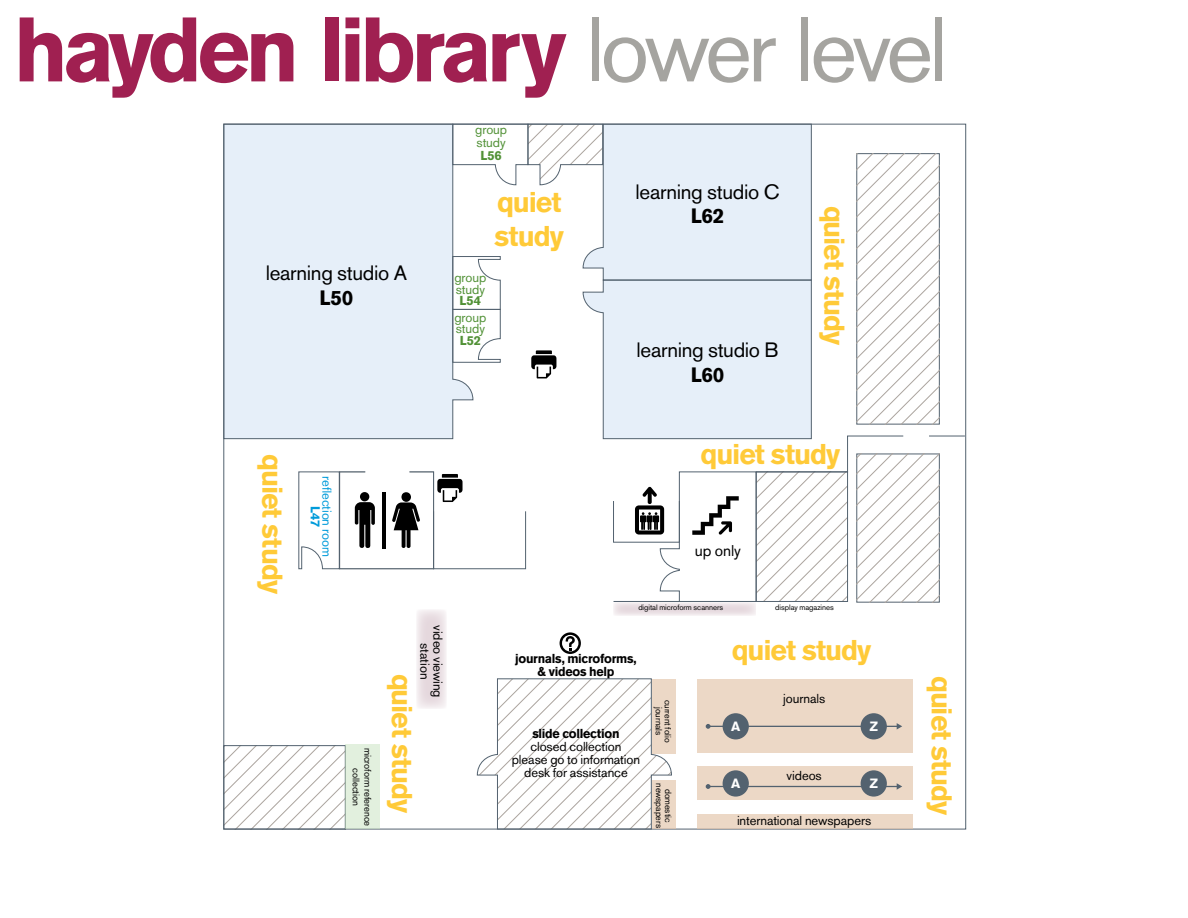
<style>
.page{position:relative;width:1188px;height:918px;background:#fff}
.page>*{position:absolute;margin:0;border:0;box-sizing:border-box;transform-origin:0 0}
.t1{font:700 90.6px "Akzidenz Grotesk Std";letter-spacing:-.065em;color:#a02051}
.t2{font:700 28.35px/34px "Akzidenz Grotesk Pro";letter-spacing:-.04em;color:#ffca38}
.t3{font:20.7px "Akzidenz Grotesk Pro";letter-spacing:-.015em;color:#000}
.t4{font:700 20.7px "Akzidenz Grotesk Pro";letter-spacing:-.015em;color:#000}
.t5{font:15.45px "Akzidenz Grotesk Pro";letter-spacing:-.005em;color:#000}
.t6{font:700 13.35px "Akzidenz Grotesk Pro";color:#fff}
.t7{font:12.9px/12.9px "Akzidenz Grotesk Pro";letter-spacing:-.005em;color:#000;text-align:center}
.t8{font:700 12.9px/12.9px "Akzidenz Grotesk Pro";letter-spacing:-.02em;color:#000;text-align:center}
.t9{font:12.9px/11.6px "Akzidenz Grotesk Pro";letter-spacing:-.005em;color:#519136}
.t10{font:12.9px "Akzidenz Grotesk Pro";letter-spacing:-.005em;color:#009bda}
.t11{font:700 12.9px "Akzidenz Grotesk Pro";color:#519136}
.t12{font:700 12.9px "Akzidenz Grotesk Pro";color:#009bda}
.t13{font:9.75px/11.6px "Akzidenz Grotesk Pro";letter-spacing:-.005em;color:#000;text-align:center}
.t14{font:9px/9px "Akzidenz Grotesk Pro";letter-spacing:-.01em;color:#000;text-align:center}
.t15{font:7.8px "Akzidenz Grotesk Pro";letter-spacing:-.005em;color:#000}
.s1{font-weight:400;color:#a5a4a0}
</style>
<div class="page">
<svg style="left:225px;top:747px;width:119px;height:80px"></svg>
<svg style="left:223px;top:123px;width:75px;height:316px;background:#dce5ef"></svg>
<svg style="left:477px;top:678px;width:195px;height:152px"></svg>
<hr style="left:929px;top:436px;width:36px;height:1px;background:#53626f">
<div style="left:223px;top:745px;width:123px;height:84px;border:1px solid #53626f"></div>
<div style="left:652px;top:679px;width:24px;height:75px;background:#ecd8c6"></div>
<div style="left:697px;top:814px;width:216px;height:15px;background:#ecd8c6"></div>
<div style="left:697px;top:767px;width:216px;height:33px;background:#ecd8c6"></div>
<div style="left:697px;top:679px;width:216px;height:73px;background:#ecd8c6"></div>
<div style="left:652px;top:781px;width:24px;height:48px;background:#ecd8c6"></div>
<svg style="left:417px;top:610px;width:29px;height:98px;background:#eae0e4"></svg>
<svg style="left:614px;top:602px;width:142px;height:13px;background:#ebe2e6"></svg>
<div style="left:345px;top:745px;width:34px;height:84px;background:#e2f0de"></div>
<svg style="left:560px;top:632px;width:21px;height:22px"></svg>
<hr style="left:708px;top:786px;width:190px;height:1px;background:#53626f">
<svg style="left:706px;top:784px;width:5px;height:5px"></svg>
<svg style="left:897px;top:783px;width:5px;height:7px"></svg>
<div style="left:723px;top:770px;width:26px;height:27px;background:#53626f;border-radius:50%"></div>
<div style="left:861px;top:770px;width:26px;height:27px;background:#53626f;border-radius:50%"></div>
<hr style="left:708px;top:726px;width:190px;height:1px;background:#53626f">
<svg style="left:706px;top:724px;width:5px;height:5px"></svg>
<svg style="left:897px;top:723px;width:5px;height:7px"></svg>
<div style="left:723px;top:713px;width:26px;height:26px;background:#53626f;border-radius:50%"></div>
<div style="left:861px;top:713px;width:26px;height:26px;background:#53626f;border-radius:50%"></div>
<svg style="left:298px;top:123px;width:641px;height:479px"></svg>
<h1 class="t1" style="left:14px;top:-3px;width:936px">hayden library <span class="s1">lower level</span></h1>
<h3 class="t3" style="left:266px;top:259px;width:143px">learning studio A</h3>
<h3 class="t4" style="left:319px;top:284px;width:35px">L50</h3>
<p class="t9" style="left:475px;top:123px;width:33px;line-height:12.9px">group study</p>
<p class="t11" style="left:481px;top:147px;width:23px">L56</p>
<h2 class="t2" style="left:495px;top:185px;width:71px">quiet study</h2>
<p class="t9" style="left:454px;top:272px;width:33px">group study</p>
<p class="t11" style="left:460px;top:292px;width:23px">L54</p>
<p class="t9" style="left:454px;top:311px;width:33px">group study</p>
<p class="t11" style="left:460px;top:332px;width:23px">L52</p>
<h3 class="t3" style="left:636px;top:178px;width:145px">learning studio C</h3>
<h3 class="t4" style="left:691px;top:203px;width:35px">L62</h3>
<h3 class="t3" style="left:636px;top:336px;width:144px">learning studio B</h3>
<h3 class="t4" style="left:691px;top:361px;width:35px">L60</h3>
<h2 class="t2" style="left:852px;top:206px;width:141px;rotate:90deg">quiet study</h2>
<h2 class="t2" style="left:290px;top:454px;width:141px;rotate:90deg">quiet study</h2>
<p class="t10" style="left:335px;top:476px;width:82px;rotate:90deg">reflection room</p>
<p class="t12" style="left:324px;top:506px;width:23px;rotate:90deg">L47</p>
<p class="t13" style="left:374px;top:748px;width:80px;rotate:90deg">microform reference collection</p>
<h2 class="t2" style="left:419px;top:674px;width:141px;rotate:90deg">quiet study</h2>
<p class="t7" style="left:444px;top:625px;width:74px;rotate:90deg">video viewing station</p>
<h2 class="t2" style="left:701px;top:437px;width:141px">quiet study</h2>
<p class="t5" style="left:695px;top:541px;width:48px">up only</p>
<p class="t15" style="left:638px;top:602px;width:86px">digital microform scanners</p>
<p class="t15" style="left:775px;top:602px;width:60px">display magazines</p>
<p class="t8" style="left:515px;top:652px;width:123px">journals, microforms, &amp; videos help</p>
<p class="t8" style="left:532px;top:727px;width:89px">slide collection</p>
<p class="t7" style="left:512px;top:740px;width:130px">closed collection please go to information desk for assistance</p>
<p class="t14" style="left:672px;top:700px;width:44px;rotate:90deg">current folio journals</p>
<p class="t14" style="left:673px;top:783px;width:46px;rotate:90deg">domestic newspapers</p>
<h2 class="t2" style="left:732px;top:633px;width:141px">quiet study</h2>
<p class="t7" style="left:783px;top:692px;width:44px">journals</p>
<p class="t6" style="left:731px;top:717px;width:11px">A</p>
<p class="t6" style="left:870px;top:717px;width:10px">Z</p>
<p class="t7" style="left:787px;top:769px;width:37px">videos</p>
<p class="t6" style="left:731px;top:775px;width:11px">A</p>
<p class="t6" style="left:870px;top:775px;width:10px">Z</p>
<p class="t7" style="left:737px;top:814px;width:136px">international newspapers</p>
<h2 class="t2" style="left:959px;top:676px;width:141px;rotate:90deg">quiet study</h2>
</div>
